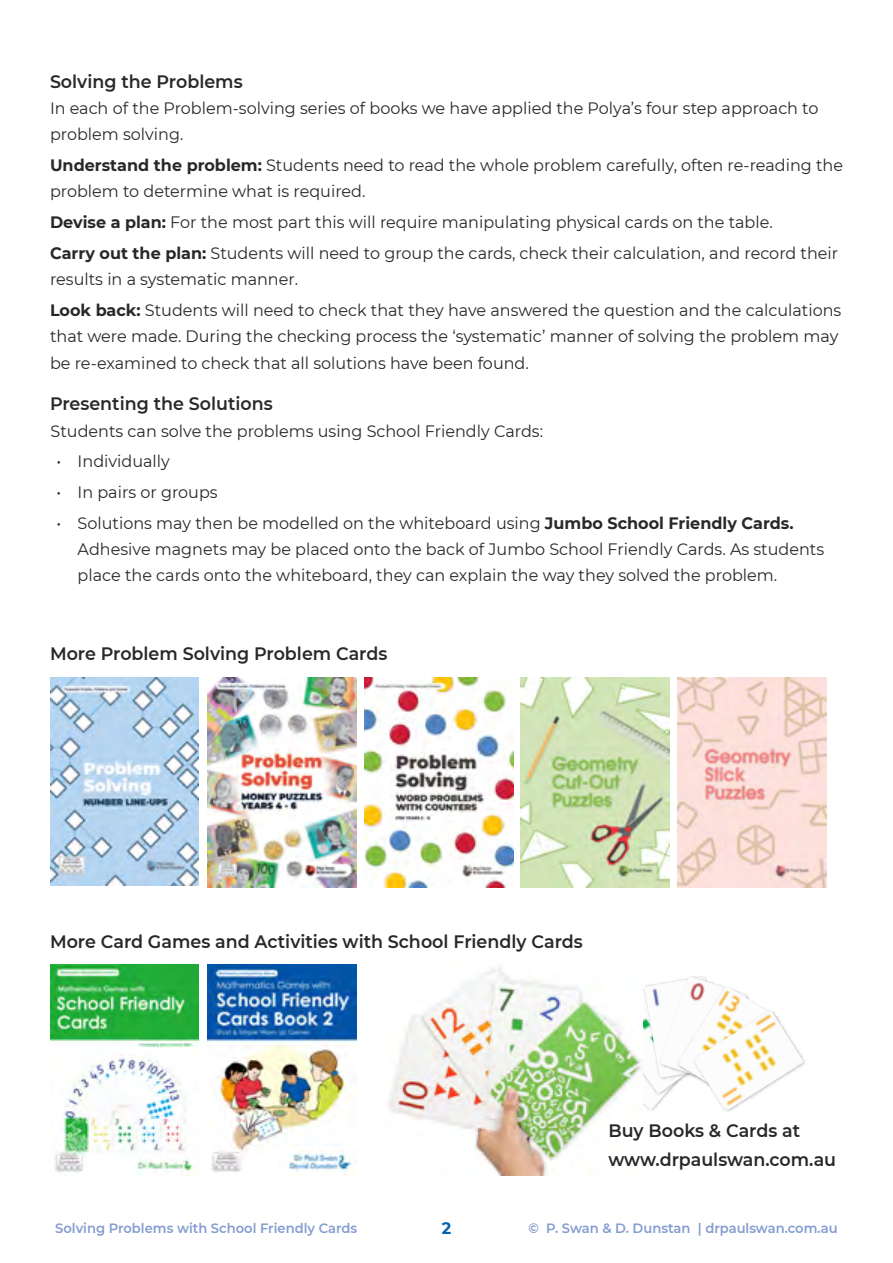
<style>
.page{position:relative;width:893px;height:1263px;background:#fff}
.page>*{position:absolute;margin:0;border:0;box-sizing:border-box;transform-origin:0 0}
.H2_Grey{font:600 18px/28.8px "Montserrat";color:#292829}
.Dotpoints{font:16.5px/26.4px "Montserrat";color:#292829}
.t1{font:700 16.5px "Montserrat";color:#0061af}
.t2{font:600 13.5px "Montserrat";color:#849cd0}
.s1{font-weight:700}
</style>
<div class="page">
<img style="left:643px;top:1095px;width:24px;height:15px">
<img style="left:642px;top:990px;width:34px;height:104px">
<img style="left:644px;top:983px;width:16px;height:95px">
<img style="left:660px;top:976px;width:58px;height:107px">
<img style="left:677px;top:986px;width:89px;height:98px">
<img style="left:693px;top:1010px;width:111px;height:101px">
<img style="left:50px;top:677px;width:149px;height:208px">
<img style="left:521px;top:677px;width:148px;height:211px">
<img style="left:50px;top:965px;width:149px;height:210px">
<img style="left:207px;top:677px;width:149px;height:211px">
<img style="left:678px;top:677px;width:149px;height:211px">
<img style="left:364px;top:677px;width:149px;height:211px">
<img style="left:207px;top:965px;width:149px;height:210px">
<img style="left:388px;top:966px;width:254px;height:209px">
<p class="H2_Grey" style="left:50px;top:66px;width:194px">Solving the Problems</p>
<p class="Dotpoints" style="left:50px;top:94px;width:770px">In each of the Problem-solving series of books we have applied the Polya’s four step approach to problem solving.</p>
<p class="Dotpoints" style="left:50px;top:151px;width:795px"><span class="s1">Understand the problem:</span> Students need to read the whole problem carefully, often re-reading the problem to determine what is required.</p>
<p class="Dotpoints" style="left:50px;top:208px;width:724px"><span class="s1">Devise a plan:</span> For the most part this will require manipulating physical cards on the table.</p>
<p class="Dotpoints" style="left:50px;top:239px;width:790px"><span class="s1">Carry out the plan:</span> Students will need to group the cards, check their calculation, and record their results in a systematic manner.</p>
<p class="Dotpoints" style="left:50px;top:296px;width:793px"><span class="s1">Look back:</span> Students will need to check that they have answered the question and the calculations that were made. During the checking process the ‘systematic’ manner of solving the problem may be re-examined to check that all solutions have been found.</p>
<p class="H2_Grey" style="left:50px;top:389px;width:224px">Presenting the Solutions</p>
<p class="Dotpoints" style="left:51px;top:417px;width:494px">Students can solve the problems using School Friendly Cards:</p>
<p class="Dotpoints" style="left:56px;top:448px;width:115px">• Individually</p>
<p class="Dotpoints" style="left:56px;top:478px;width:163px">• In pairs or groups</p>
<p class="Dotpoints" style="left:78px;top:509px;width:748px;text-indent:-21px">• Solutions may then be modelled on the whiteboard using <span class="s1">Jumbo School Friendly Cards.<br></span>Adhesive magnets may be placed onto the back of Jumbo School Friendly Cards. As students place the cards onto the whiteboard, they can explain the way they solved the problem.</p>
<p class="H2_Grey" style="left:50px;top:639px;width:339px">More Problem Solving Problem Cards</p>
<p class="H2_Grey" style="left:50px;top:926px;width:534px">More Card Games and Activities with School Friendly Cards</p>
<p class="H2_Grey" style="left:608px;top:1116px;width:229px">Buy Books &amp; Cards at www.drpaulswan.com.au</p>
<p class="t2" style="left:55px;top:1218px;width:303px">Solving Problems with School Friendly Cards</p>
<p class="t1" style="left:442px;top:1216px;width:11px">2</p>
<p class="t2" style="left:528px;top:1218px;width:311px">© P. Swan &amp; D. Dunstan | drpaulswan.com.au</p>
</div>
